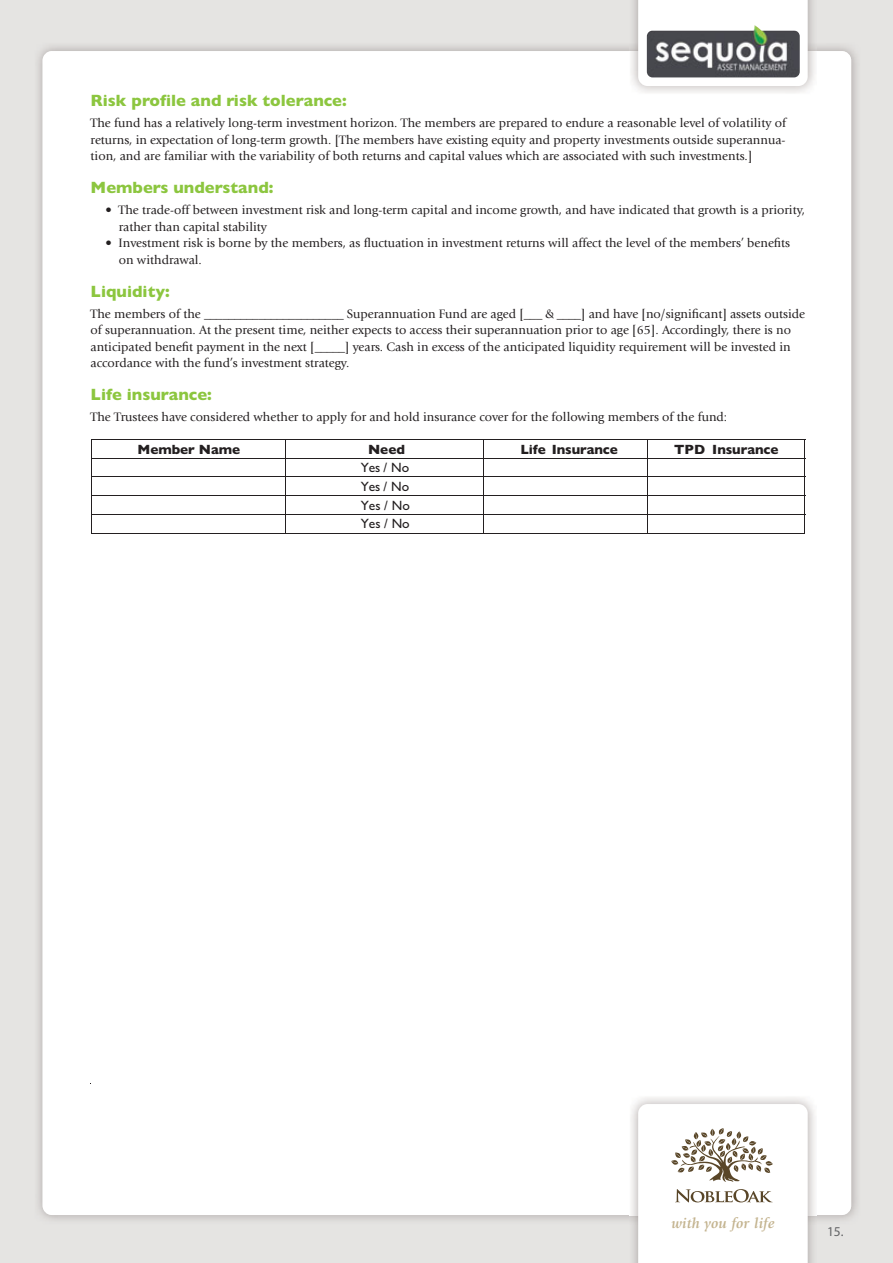
<style>
.page{position:relative;width:893px;height:1263px;background:#e5e4e2}
.page>*{position:absolute;margin:0;border:0;box-sizing:border-box;transform-origin:0 0}
.t1{font:700 16.5px "Gill Sans";color:#8cc63f}
.t2{font:italic 700 14.85px "Giovanni Std";letter-spacing:.01em;color:#c4b490}
.t3{font:700 13.5px "Gill Sans";color:#231f20}
.t4{font:13.5px/18.6px "Gill Sans";color:#231f20;text-align:justify}
.t5{font:13.5px "Garamond";color:#636466}
.t6{font:12.75px/16.5px "Giovanni Std";color:#231f20}
</style>
<div class="page">
<img style="left:38px;top:46px;width:819px;height:1174px">
<div style="left:43px;top:51px;width:808px;height:1164px;background:#fff;border-radius:9px"></div>
<svg style="left:638px;top:1104px;width:170px;height:159px"></svg>
<hr style="left:91px;top:439px;width:714px;height:1px;background:#231f20">
<hr style="left:91px;top:458px;width:714px;height:1px;background:#231f20">
<hr style="left:91px;top:477px;width:714px;height:1px;background:#231f20">
<hr style="left:91px;top:495px;width:714px;height:1px;background:#231f20">
<hr style="left:91px;top:514px;width:714px;height:1px;background:#231f20">
<svg style="left:91px;top:440px;width:1px;height:93px"></svg>
<hr style="left:91px;top:533px;width:195px;height:1px;background:#231f20">
<hr style="left:286px;top:533px;width:197px;height:1px;background:#231f20">
<svg style="left:483px;top:440px;width:1px;height:93px"></svg>
<hr style="left:483px;top:533px;width:164px;height:1px;background:#231f20">
<svg style="left:647px;top:440px;width:1px;height:94px"></svg>
<hr style="left:648px;top:533px;width:156px;height:1px;background:#231f20">
<svg style="left:804px;top:440px;width:1px;height:94px"></svg>
<div style="left:638px;top:0;width:170px;height:86px;background:#fff"></div>
<img style="left:647px;top:25px;width:153px;height:52px">
<p class="t1" style="left:91px;top:95px;width:258px">Risk profile and risk tolerance:</p>
<p class="t6" style="left:91px;top:116px;width:697px;text-align:justify">The fund has a relatively long-term investment horizon. The members are prepared to endure a reasonable level of volatility of returns, in expectation of long-term growth. [The members have existing equity and property investments outside superannua&shy;tion, and are familiar with the variability of both returns and capital values which are associated with such investments.]</p>
<p class="t1" style="left:91px;top:182px;width:184px">Members understand:</p>
<p class="t6" style="left:119px;top:203px;width:688px;text-indent:-13px">• The trade-off between investment risk and long-term capital and income growth, and have indicated that growth is a priority, rather than capital stability</p>
<p class="t6" style="left:119px;top:236px;width:673px;text-indent:-13px">• Investment risk is borne by the members, as fluctuation in investment returns will affect the level of the members’ benefits on withdrawal.</p>
<p class="t1" style="left:91px;top:286px;width:81px">Liquidity:</p>
<p class="t6" style="left:91px;top:307px;width:716px">The members of the _______________________ Superannuation Fund are aged [___ &amp; ____] and have [no/significant] assets outside of superannuation. At the present time, neither expects to access their superannuation prior to age [65]. Accordingly, there is no anticipated benefit payment in the next [_____] years. Cash in excess of the anticipated liquidity requirement will be invested in accordance with the fund’s investment strategy.</p>
<p class="t1" style="left:91px;top:389px;width:123px">Life insurance:</p>
<p class="t6" style="left:91px;top:410px;width:638px">The Trustees have considered whether to apply for and hold insurance cover for the following members of the fund:</p>
<p class="t3" style="left:138px;top:445px;width:104px">Member Name</p>
<p class="t3" style="left:368px;top:445px;width:38px">Need</p>
<p class="t3" style="left:520px;top:445px;width:99px">Life Insurance</p>
<p class="t3" style="left:674px;top:445px;width:106px">TPD Insurance</p>
<p class="t4" style="left:361px;top:460px;width:50px">Yes / No Yes / No Yes / No Yes / No</p>
<p class="t2" style="left:671px;top:1214px;width:105px">with you for life</p>
<p class="t5" style="left:827px;top:1223px;width:18px">15.</p>
</div>
